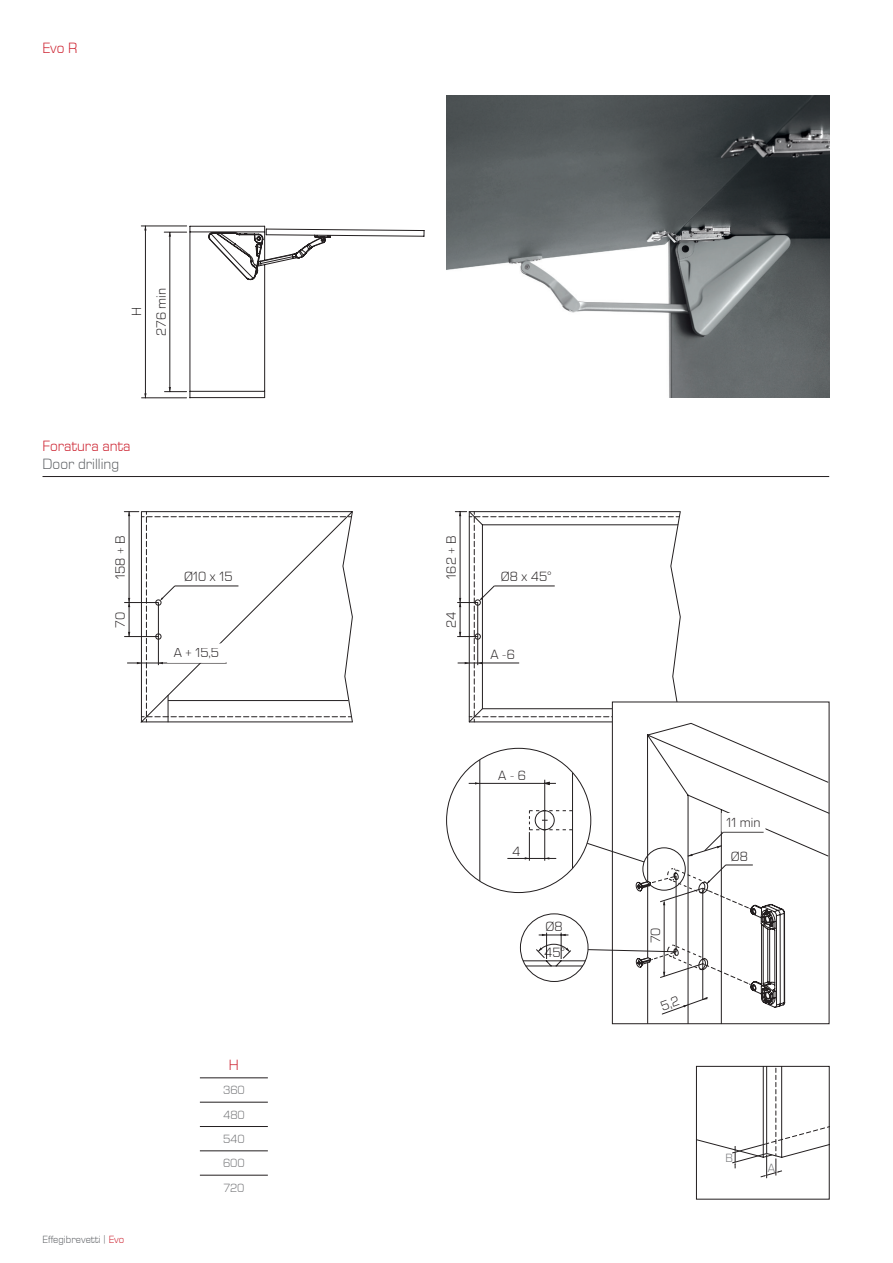
<style>
.page{position:relative;width:893px;height:1263px;background:#fff}
.page>*{position:absolute;margin:0;border:0;box-sizing:border-box;transform-origin:0 0}
.t1{font:300 15px "Eurostile Next LT Pro";color:#cb1a28}
.t2{font:300 15px "Eurostile Next LT Pro";color:#595c60}
.t3{font:300 13.5px/24.5px "Eurostile Next LT Pro";color:#231f20;text-align:center}
.t4{font:300 12px/24.3px "Eurostile Next LT Pro";color:#6c6d70;text-align:justify}
.t5{font:300 10.5px "Eurostile Next LT Pro";color:#595c60}
.s1{color:#cb1a28}
</style>
<div class="page">
<hr style="left:43px;top:476px;width:786px;height:1px;background:#231f20">
<hr style="left:469px;top:722px;width:211px;height:1px;background:#231f20">
<hr style="left:200px;top:1102px;width:68px;height:1px;background:#231f20">
<hr style="left:200px;top:1126px;width:68px;height:1px;background:#231f20">
<hr style="left:200px;top:1150px;width:68px;height:1px;background:#231f20">
<hr style="left:200px;top:1175px;width:68px;height:1px;background:#231f20">
<hr style="left:200px;top:1077px;width:68px;height:1px;background:#231f20">
<hr style="left:142px;top:398px;width:45px;height:1px;background:#231f20">
<hr style="left:141px;top:226px;width:46px;height:1px;background:#231f20">
<hr style="left:145px;top:226px;width:1px;height:172px;background:#231f20">
<img style="left:446px;top:96px;width:383px;height:302px">
<svg style="left:164px;top:226px;width:260px;height:172px"></svg>
<div style="left:612px;top:702px;width:217px;height:322px;background:#fff"></div>
<svg style="left:647px;top:723px;width:182px;height:301px"></svg>
<hr style="left:469px;top:783px;width:87px;height:1px;background:#231f20">
<hr style="left:544px;top:780px;width:1px;height:81px;background:#231f20">
<hr style="left:572px;top:773px;width:1px;height:95px;background:#231f20">
<hr style="left:508px;top:858px;width:48px;height:1px;background:#231f20">
<hr style="left:480px;top:760px;width:1px;height:121px;background:#231f20">
<svg style="left:124px;top:511px;width:229px;height:211px"></svg>
<svg style="left:455px;top:511px;width:226px;height:211px"></svg>
<hr style="left:458px;top:663px;width:61px;height:1px;background:#231f20">
<svg style="left:698px;top:1068px;width:129px;height:110px"></svg>
<div style="left:696px;top:1066px;width:133px;height:133px;border:1px solid #231f20"></div>
<svg style="left:520px;top:810px;width:265px;height:204px"></svg>
<p class="t1" style="left:43px;top:40px;width:37px">Evo R</p>
<p class="t3" style="left:125px;top:336px;width:49px;rotate:-90deg">H<br>276 min</p>
<p class="t1" style="left:43px;top:438px;width:90px">Foratura anta</p>
<p class="t2" style="left:43px;top:456px;width:78px">Door drilling</p>
<p class="t3" style="left:108px;top:579px;width:45px;rotate:-90deg">158 + B</p>
<p class="t3" style="left:108px;top:627px;width:17px;rotate:-90deg">70</p>
<p class="t3" style="left:184px;top:565px;width:50px">Ø10 x 15</p>
<p class="t3" style="left:174px;top:641px;width:47px">A + 15,5</p>
<p class="t5" style="left:43px;top:1233px;width:83px">Effegibrevetti | <span class="s1">Evo</span></p>
<p class="t1" style="left:229px;top:1057px;width:12px">H</p>
<p class="t4" style="left:223px;top:1078px;width:23px">360<br>480<br>540<br>600<br>720</p>
<p class="t3" style="left:439px;top:578px;width:44px;rotate:-90deg">162 + B</p>
<p class="t3" style="left:439px;top:628px;width:18px;rotate:-90deg">24</p>
<p class="t3" style="left:501px;top:565px;width:53px">Ø8 x 45°</p>
<p class="t3" style="left:490px;top:642px;width:26px">A -6</p>
<p class="t3" style="left:498px;top:764px;width:29px">A - 6</p>
<p class="t3" style="left:512px;top:839px;width:10px">4</p>
<p class="t3" style="left:544px;top:913px;width:22px;line-height:26.1px;text-align:left">Ø8<br>45°</p>
<p class="t3" style="left:643px;top:943px;width:17px;rotate:-90deg">70</p>
<p class="t3" style="left:726px;top:810px;width:35px">11 min</p>
<p class="t3" style="left:731px;top:845px;width:19px">Ø8</p>
<p class="t4" style="left:726px;top:1146px;width:9px">B</p>
<p class="t4" style="left:768px;top:1156px;width:9px">A</p>
</div>
